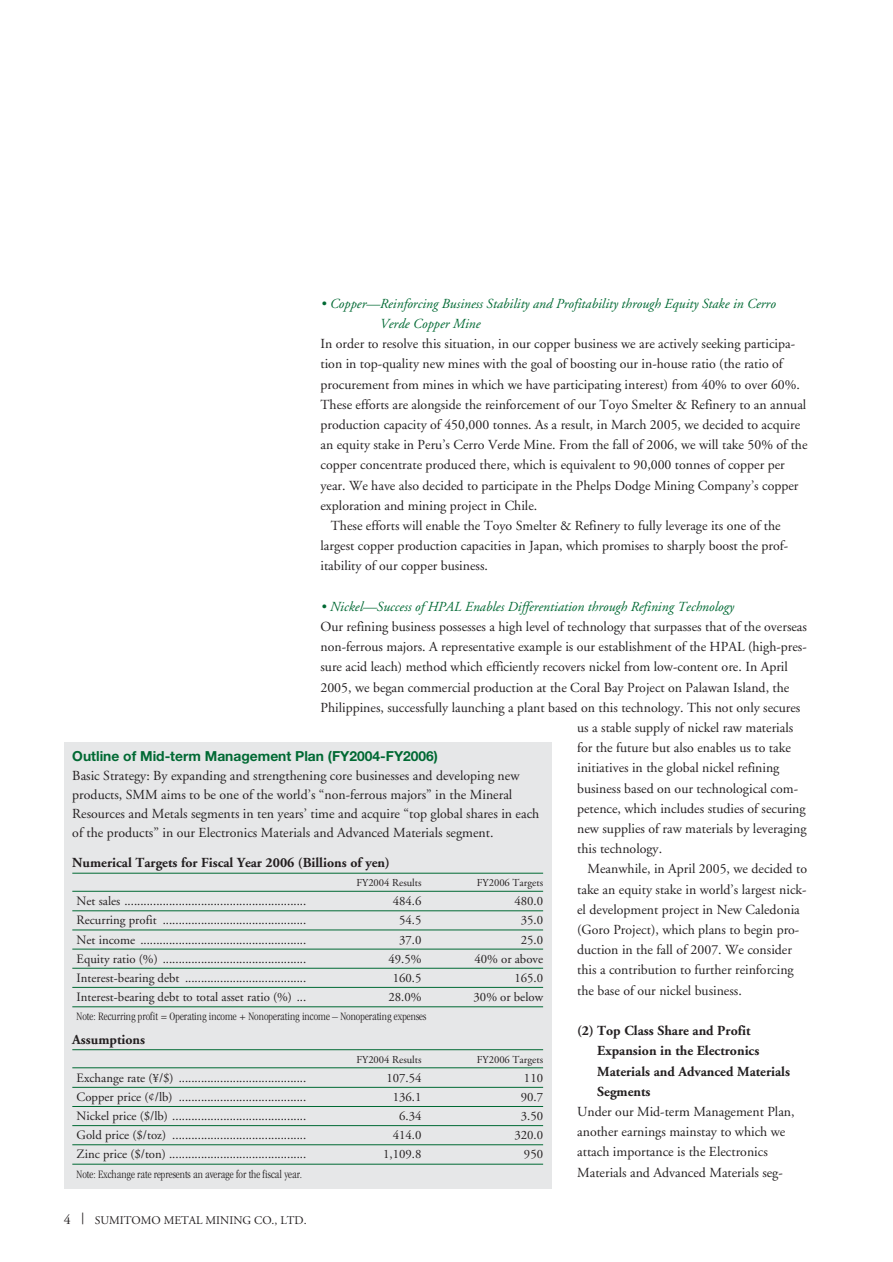
<style>
.page{position:relative;width:893px;height:1262px;background:#fff}
.page>*{position:absolute;margin:0;border:0;box-sizing:border-box;transform-origin:0 0}
.t1{font:13.8px/20.2px "Adobe Garamond";color:#231f20}
.t2{font:italic 13.8px/20.2px "Adobe Garamond";color:#006933}
.t3{font:700 13.8px/20.2px "Adobe Garamond";color:#231f20}
.t4{font:700 13.8px "Helvetica Neue";color:#006933}
.t5{font:12.75px "Adobe Garamond";color:#231f20}
.t6{font:300 condensed 11.7px "Garamond";color:#231f20}
.t7{font:11.7px "Adobe Garamond";color:#231f20}
.t8{font:10.65px "Adobe Garamond";color:#231f20}
.s1{font-size:13.8px}
.s2{font-size:16.65px}
</style>
<div class="page">
<div style="left:64px;top:742px;width:487px;height:446px;background:#e6e7e8"></div>
<hr style="left:72px;top:873px;width:471px;height:1px;background:#006933">
<hr style="left:72px;top:891px;width:471px;height:1px;background:#006933">
<hr style="left:72px;top:910px;width:471px;height:1px;background:#006933">
<hr style="left:72px;top:929px;width:471px;height:1px;background:#006933">
<hr style="left:72px;top:948px;width:471px;height:1px;background:#006933">
<hr style="left:72px;top:968px;width:471px;height:1px;background:#006933">
<hr style="left:72px;top:987px;width:471px;height:1px;background:#006933">
<hr style="left:72px;top:1006px;width:471px;height:1px;background:#006933">
<hr style="left:72px;top:1049px;width:471px;height:1px;background:#006933">
<hr style="left:72px;top:1067px;width:471px;height:1px;background:#006933">
<hr style="left:72px;top:1087px;width:471px;height:1px;background:#006933">
<hr style="left:72px;top:1106px;width:471px;height:1px;background:#006933">
<hr style="left:72px;top:1125px;width:471px;height:1px;background:#006933">
<hr style="left:72px;top:1144px;width:471px;height:1px;background:#006933">
<hr style="left:72px;top:1163px;width:471px;height:1px;background:#006933">
<p class="t2" style="left:379px;top:294px;width:397px;text-indent:-59px">• Copper—Reinforcing Business Stability and Profitability through Equity Stake in Cerro<br>Verde Copper Mine</p>
<p class="t1" style="left:320px;top:335px;width:476px">In order to resolve this situation, in our copper business we are actively seeking participa-</p>
<p class="t1" style="left:320px;top:355px;width:464px">tion in top-quality new mines with the goal of boosting our in-house ratio (the ratio of</p>
<p class="t1" style="left:320px;top:375px;width:481px">procurement from mines in which we have participating interest) from 40% to over 60%.</p>
<p class="t1" style="left:320px;top:395px;width:487px">These efforts are alongside the reinforcement of our Toyo Smelter &amp; Refinery to an annual</p>
<p class="t1" style="left:320px;top:416px;width:481px">production capacity of 450,000 tonnes. As a result, in March 2005, we decided to acquire</p>
<p class="t1" style="left:320px;top:436px;width:488px">an equity stake in Peru’s Cerro Verde Mine. From the fall of 2006, we will take 50% of the</p>
<p class="t1" style="left:320px;top:456px;width:466px">copper concentrate produced there, which is equivalent to 90,000 tonnes of copper per</p>
<p class="t1" style="left:320px;top:476px;width:479px">year. We have also decided to participate in the Phelps Dodge Mining Company’s copper</p>
<p class="t1" style="left:320px;top:496px;width:218px">exploration and mining project in Chile.</p>
<p class="t1" style="left:331px;top:517px;width:451px">These efforts will enable the Toyo Smelter &amp; Refinery to fully leverage its one of the</p>
<p class="t1" style="left:320px;top:537px;width:469px">largest copper production capacities in Japan, which promises to sharply boost the prof-</p>
<p class="t1" style="left:320px;top:557px;width:169px">itability of our copper business.</p>
<p class="t2" style="left:320px;top:597px;width:414px">• Nickel—Success of HPAL Enables Differentiation through Refining Technology</p>
<p class="t1" style="left:320px;top:618px;width:488px">Our refining business possesses a high level of technology that surpasses that of the overseas</p>
<p class="t1" style="left:320px;top:638px;width:488px">non-ferrous majors. A representative example is our establishment of the HPAL (high-pres-</p>
<p class="t1" style="left:320px;top:658px;width:469px">sure acid leach) method which efficiently recovers nickel from low-content ore. In April</p>
<p class="t1" style="left:320px;top:678px;width:470px">2005, we began commercial production at the Coral Bay Project on Palawan Island, the</p>
<p class="t1" style="left:320px;top:698px;width:481px">Philippines, successfully launching a plant based on this technology. This not only secures</p>
<p class="t1" style="left:577px;top:719px;width:218px">us a stable supply of nickel raw materials</p>
<p class="t1" style="left:577px;top:739px;width:215px">for the future but also enables us to take</p>
<p class="t1" style="left:577px;top:759px;width:204px">initiatives in the global nickel refining</p>
<p class="t1" style="left:577px;top:779px;width:222px">business based on our technological com-</p>
<p class="t1" style="left:577px;top:799px;width:230px">petence, which includes studies of securing</p>
<p class="t1" style="left:577px;top:819px;width:231px">new supplies of raw materials by leveraging</p>
<p class="t1" style="left:577px;top:840px;width:86px">this technology.</p>
<p class="t1" style="left:587px;top:860px;width:221px">Meanwhile, in April 2005, we decided to</p>
<p class="t1" style="left:577px;top:880px;width:231px">take an equity stake in world’s largest nick-</p>
<p class="t1" style="left:577px;top:900px;width:224px">el development project in New Caledonia</p>
<p class="t1" style="left:577px;top:920px;width:224px">(Goro Project), which plans to begin pro-</p>
<p class="t1" style="left:577px;top:941px;width:216px">duction in the fall of 2007. We consider</p>
<p class="t1" style="left:577px;top:961px;width:218px">this a contribution to further reinforcing</p>
<p class="t1" style="left:577px;top:981px;width:166px">the base of our nickel business.</p>
<p class="t3" style="left:597px;top:1021px;width:194px;text-indent:-20px">(2) Top Class Share and Profit<br>Expansion in the Electronics<br>Materials and Advanced Materials<br>Segments</p>
<p class="t1" style="left:577px;top:1102px;width:219px">Under our Mid-term Management Plan, another earnings mainstay to which we attach importance is the Electronics Materials and Advanced Materials seg-</p>
<p class="t4" style="left:72px;top:751px;width:367px">Outline of Mid-term Management Plan (FY2004-FY2006)</p>
<p class="t1" style="left:72px;top:767px;width:468px;line-height:19.2px">Basic Strategy: By expanding and strengthening core businesses and developing new products, SMM aims to be one of the world’s “non-ferrous majors” in the Mineral Resources and Metals segments in ten years’ time and acquire “top global shares in each of the products” in our Electronics Materials and Advanced Materials segment.</p>
<p class="t3" style="left:72px;top:853px;width:319px">Numerical Targets for Fiscal Year 2006 (Billions of yen)</p>
<p class="t8" style="left:356px;top:878px;width:66px">FY2004 Results</p>
<p class="t8" style="left:477px;top:878px;width:68px">FY2006 Targets</p>
<p class="t5" style="left:77px;top:896px;width:231px">Net sales .........................................................</p>
<p class="t5" style="left:393px;top:896px;width:30px">484.6</p>
<p class="t5" style="left:514px;top:896px;width:30px">480.0</p>
<p class="t5" style="left:77px;top:915px;width:231px">Recurring profit .............................................</p>
<p class="t5" style="left:399px;top:915px;width:24px">54.5</p>
<p class="t5" style="left:521px;top:915px;width:24px">35.0</p>
<p class="t5" style="left:77px;top:934px;width:231px">Net income ....................................................</p>
<p class="t5" style="left:399px;top:934px;width:24px">37.0</p>
<p class="t5" style="left:520px;top:934px;width:24px">25.0</p>
<p class="t5" style="left:77px;top:953px;width:231px">Equity ratio (%) .............................................</p>
<p class="t5" style="left:388px;top:953px;width:35px">49.5%</p>
<p class="t5" style="left:474px;top:953px;width:70px">40% or above</p>
<p class="t5" style="left:77px;top:972px;width:231px">Interest-bearing debt ......................................</p>
<p class="t5" style="left:393px;top:972px;width:30px">160.5</p>
<p class="t5" style="left:514px;top:972px;width:30px">165.0</p>
<p class="t5" style="left:77px;top:991px;width:231px">Interest-bearing debt to total asset ratio (%) ...</p>
<p class="t5" style="left:388px;top:991px;width:35px">28.0%</p>
<p class="t5" style="left:473px;top:991px;width:71px">30% or below</p>
<p class="t6" style="left:77px;top:1012px;width:351px">Note: Recurring profit = Operating income + Nonoperating income – Nonoperating expenses</p>
<p class="t3" style="left:72px;top:1030px;width:74px">Assumptions</p>
<p class="t8" style="left:356px;top:1055px;width:66px">FY2004 Results</p>
<p class="t8" style="left:477px;top:1055px;width:68px">FY2006 Targets</p>
<p class="t5" style="left:77px;top:1072px;width:231px">Exchange rate (¥/$) ........................................</p>
<p class="t5" style="left:386px;top:1072px;width:37px">107.54</p>
<p class="t5" style="left:524px;top:1072px;width:21px">110</p>
<p class="t5" style="left:77px;top:1091px;width:231px">Copper price (¢/lb) ........................................</p>
<p class="t5" style="left:393px;top:1091px;width:30px">136.1</p>
<p class="t5" style="left:520px;top:1091px;width:24px">90.7</p>
<p class="t5" style="left:77px;top:1111px;width:231px">Nickel price ($/lb) ..........................................</p>
<p class="t5" style="left:399px;top:1111px;width:24px">6.34</p>
<p class="t5" style="left:520px;top:1111px;width:24px">3.50</p>
<p class="t5" style="left:77px;top:1130px;width:231px">Gold price ($/toz) ..........................................</p>
<p class="t5" style="left:393px;top:1130px;width:30px">414.0</p>
<p class="t5" style="left:514px;top:1130px;width:30px">320.0</p>
<p class="t5" style="left:77px;top:1149px;width:231px">Zinc price ($/ton) ...........................................</p>
<p class="t5" style="left:383px;top:1149px;width:40px">1,109.8</p>
<p class="t5" style="left:524px;top:1149px;width:21px">950</p>
<p class="t6" style="left:77px;top:1169px;width:227px">Note: Exchange rate represents an average for the fiscal year.</p>
<p class="t7" style="left:64px;top:1215px;width:244px"><span class="s1">4</span> <span class="s2">|</span> SUMITOMO METAL MINING CO., LTD.</p>
</div>
